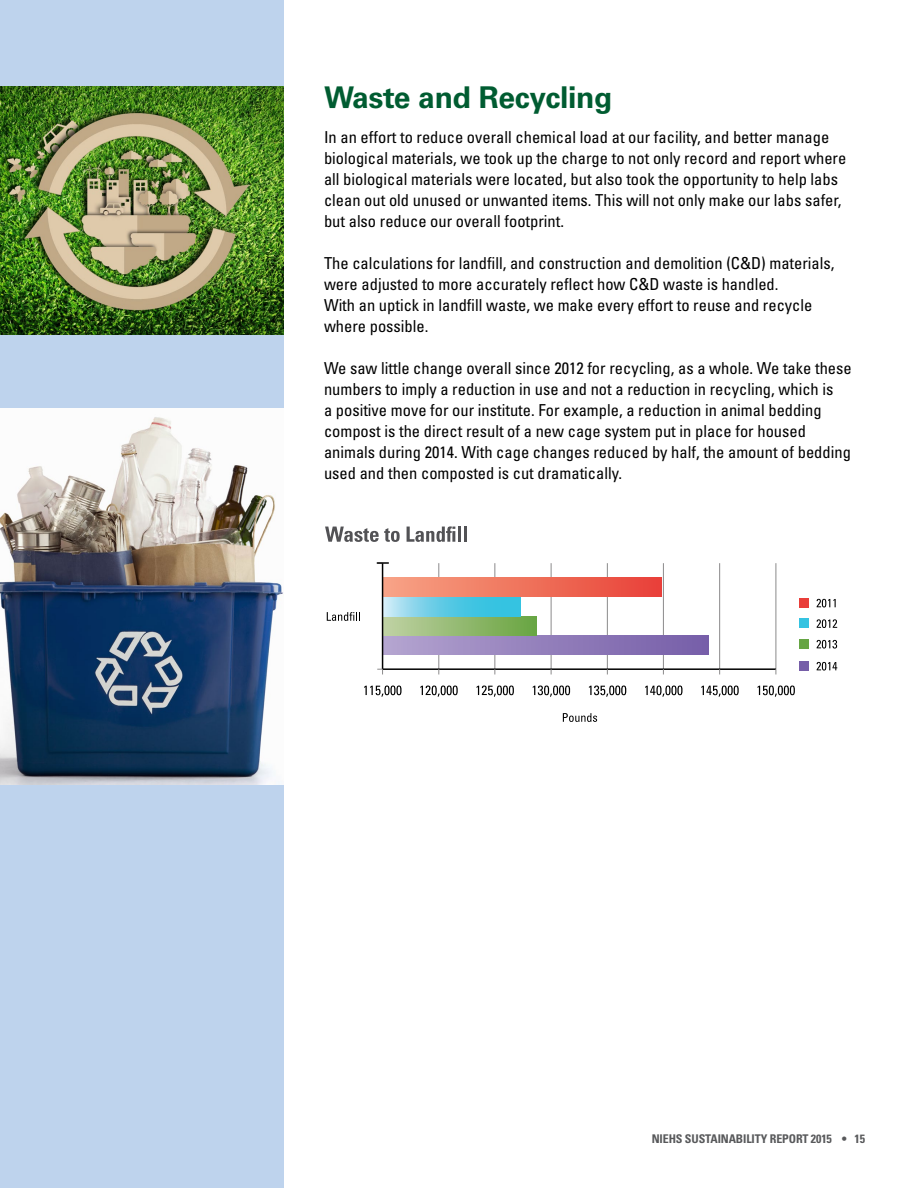
<style>
.page{position:relative;width:918px;height:1188px;background:#fff}
.page>*{position:absolute;margin:0;border:0;box-sizing:border-box;transform-origin:0 0}
.t1{font:700 30px "Univers LT Std";letter-spacing:-.01em;color:#005c31}
.t2{font:condensed 16.5px/21px "Univers LT Std";color:#000}
.t3{font:700 condensed 12px "Univers LT Std";letter-spacing:-.01em;color:#58595b}
</style>
<div class="page">
<div style="left:0;top:0;width:284px;height:1188px;background:#bed3ed"></div>
<img style="left:0;top:86px;width:284px;height:249px">
<img style="left:0;top:408px;width:284px;height:376px">
<hr style="left:776px;top:563px;width:1px;height:106px;background:#8b8a8b">
<hr style="left:719px;top:563px;width:1px;height:106px;background:#8b8a8b">
<hr style="left:663px;top:563px;width:1px;height:106px;background:#8b8a8b">
<hr style="left:607px;top:563px;width:1px;height:106px;background:#8b8a8b">
<hr style="left:551px;top:563px;width:1px;height:106px;background:#8b8a8b">
<hr style="left:495px;top:563px;width:1px;height:106px;background:#8b8a8b">
<hr style="left:438px;top:563px;width:1px;height:106px;background:#8b8a8b">
<div style="left:383px;top:635px;width:325px;height:20px;background:linear-gradient(to right,#b3a3cf,#755da8)"></div>
<div style="left:383px;top:616px;width:154px;height:19px;background:linear-gradient(to right,#c0d1a4,#68a440)"></div>
<svg style="left:383px;top:597px;width:138px;height:19px;background:#64cce6"></svg>
<div style="left:383px;top:578px;width:278px;height:19px;background:linear-gradient(to right,#f7a585,#e84137)"></div>
<hr style="left:383px;top:668px;width:393px;height:2px;background:#000">
<hr style="left:382px;top:563px;width:1px;height:106px;background:#000">
<svg style="left:364px;top:686px;width:38px;height:11px"></svg>
<svg style="left:420px;top:686px;width:38px;height:11px"></svg>
<svg style="left:477px;top:686px;width:37px;height:11px"></svg>
<svg style="left:533px;top:686px;width:37px;height:11px"></svg>
<svg style="left:589px;top:686px;width:37px;height:11px"></svg>
<svg style="left:645px;top:686px;width:38px;height:11px"></svg>
<svg style="left:701px;top:686px;width:38px;height:11px"></svg>
<svg style="left:757px;top:686px;width:38px;height:11px"></svg>
<svg style="left:327px;top:612px;width:33px;height:9px"></svg>
<svg style="left:800px;top:598px;width:9px;height:9px"></svg>
<svg style="left:817px;top:599px;width:19px;height:8px"></svg>
<svg style="left:800px;top:619px;width:9px;height:9px"></svg>
<svg style="left:817px;top:619px;width:20px;height:9px"></svg>
<svg style="left:800px;top:639px;width:9px;height:9px"></svg>
<svg style="left:817px;top:640px;width:20px;height:9px"></svg>
<svg style="left:800px;top:661px;width:9px;height:9px"></svg>
<svg style="left:817px;top:662px;width:20px;height:9px"></svg>
<svg style="left:377px;top:562px;width:11px;height:2px"></svg>
<svg style="left:563px;top:713px;width:34px;height:9px"></svg>
<svg style="left:325px;top:527px;width:75px;height:15px"></svg>
<svg style="left:407px;top:527px;width:48px;height:15px"></svg>
<hr style="left:458px;top:527px;width:3px;height:15px;background:#525255">
<hr style="left:464px;top:527px;width:3px;height:15px;background:#525255">
<h1 class="t1" style="left:324px;top:80px;width:290px">Waste and Recycling</h1>
<p class="t2" style="left:324px;top:126px;width:524px">In an effort to reduce overall chemical load at our facility, and better manage biological materials, we took up the charge to not only record and report where all biological materials were located, but also took the opportunity to help labs clean out old unused or unwanted items. This will not only make our labs safer, but also reduce our overall footprint.</p>
<p class="t2" style="left:324px;top:252px;width:512px">The calculations for landfill, and construction and demolition (C&amp;D) materials, were adjusted to more accurately reflect how C&amp;D waste is handled.<br>With an uptick in landfill waste, we make every effort to reuse and recycle where possible.</p>
<p class="t2" style="left:324px;top:357px;width:529px">We saw little change overall since 2012 for recycling, as a whole. We take these numbers to imply a reduction in use and not a reduction in recycling, which is<br>a positive move for our institute. For example, a reduction in animal bedding compost is the direct result of a new cage system put in place for housed animals during 2014. With cage changes reduced by half, the amount of bedding used and then composted is cut dramatically.</p>
<p class="t3" style="left:652px;top:1131px;width:215px">NIEHS SUSTAINABILITY REPORT 2015 • 15</p>
</div>
